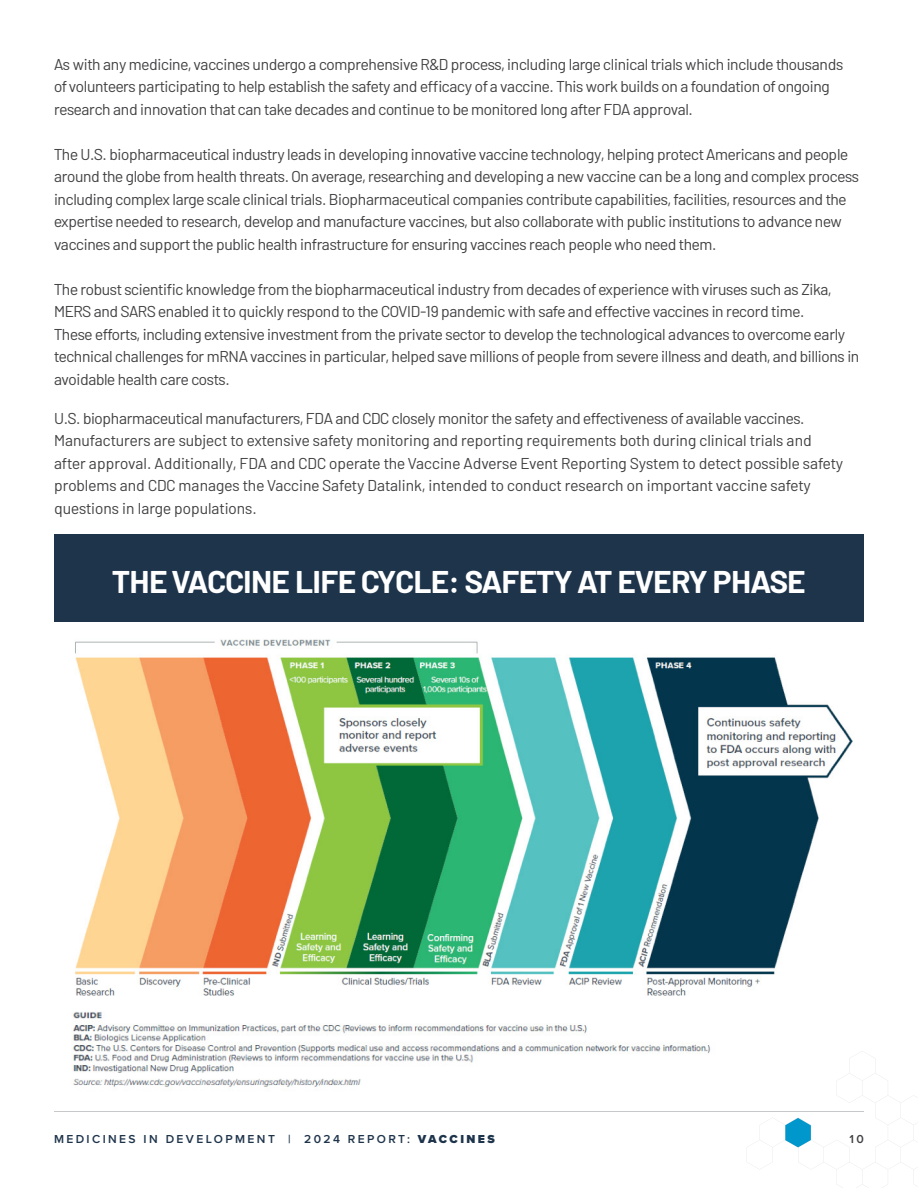
<style>
.page{position:relative;width:918px;height:1188px;background:#fff}
.page>*{position:absolute;margin:0;border:0;box-sizing:border-box;transform-origin:0 0}
.t1{font:700 31.5px "Barlow";letter-spacing:-.02em;color:#fff}
.t2{font:15.75px/22.5px "Barlow";letter-spacing:-.02em;color:#414042}
.t3{font:15.75px/22.5px "Barlow";color:#414042}
.t4{font:600 12px "Proxima Nova";letter-spacing:.2em;color:#1e344b}
.t5{font:600 12px "Proxima Nova";color:#414042}
.s1{font-weight:900}
</style>
<div class="page">
<hr style="left:54px;top:1111px;width:810px;height:1px;background:#c7c8ca">
<svg style="left:747px;top:1051px;width:171px;height:137px"></svg>
<img style="left:75px;top:639px;width:778px;height:357px">
<div style="left:54px;top:534px;width:810px;height:87px;background:#1e344b"></div>
<img style="left:72px;top:1011px;width:639px;height:76px">
<p class="t2" style="left:54px;top:52px;width:791px">As with any medicine, vaccines undergo a comprehensive R&amp;D process, including large clinical trials which include thousands of volunteers participating to help establish the safety and efficacy of a vaccine. This work builds on a foundation of ongoing research and innovation that can take decades and continue to be monitored long after FDA approval.</p>
<p class="t2" style="left:54px;top:142px;width:807px">The U.S. biopharmaceutical industry leads in developing innovative vaccine technology, helping protect Americans and people around the globe from health threats. On average, researching and developing a new vaccine can be a long and complex process including complex large scale clinical trials. Biopharmaceutical companies contribute capabilities, facilities, resources and the expertise needed to research, develop and manufacture vaccines, but also collaborate with public institutions to advance new vaccines and support the public health infrastructure for ensuring vaccines reach people who need them.</p>
<p class="t2" style="left:54px;top:277px;width:807px">The robust scientific knowledge from the biopharmaceutical industry from decades of experience with viruses such as Zika, MERS and SARS enabled it to quickly respond to the COVID-19 pandemic with safe and effective vaccines in record time.<br>These efforts, including extensive investment from the private sector to develop the technological advances to overcome early technical challenges for mRNA vaccines in particular, helped save millions of people from severe illness and death, and billions in avoidable health care costs.</p>
<p class="t3" style="left:54px;top:406px;width:791px">U.S. biopharmaceutical manufacturers, FDA and CDC closely monitor the safety and effectiveness of available vaccines.<br>Manufacturers are subject to extensive safety monitoring and reporting requirements both during clinical trials and after approval. Additionally, FDA and CDC operate the Vaccine Adverse Event Reporting System to detect possible safety problems and CDC manages the Vaccine Safety Datalink, intended to conduct research on important vaccine safety questions in large populations.</p>
<h1 class="t1" style="left:112px;top:559px;width:695px">THE VACCINE LIFE CYCLE: SAFETY AT EVERY PHASE</h1>
<p class="t4" style="left:54px;top:1130px;width:442px">MEDICINES IN DEVELOPMENT | 2024 REPORT: <span class="s1">VACCINES</span></p>
<p class="t5" style="left:850px;top:1130px;width:16px">10</p>
</div>
